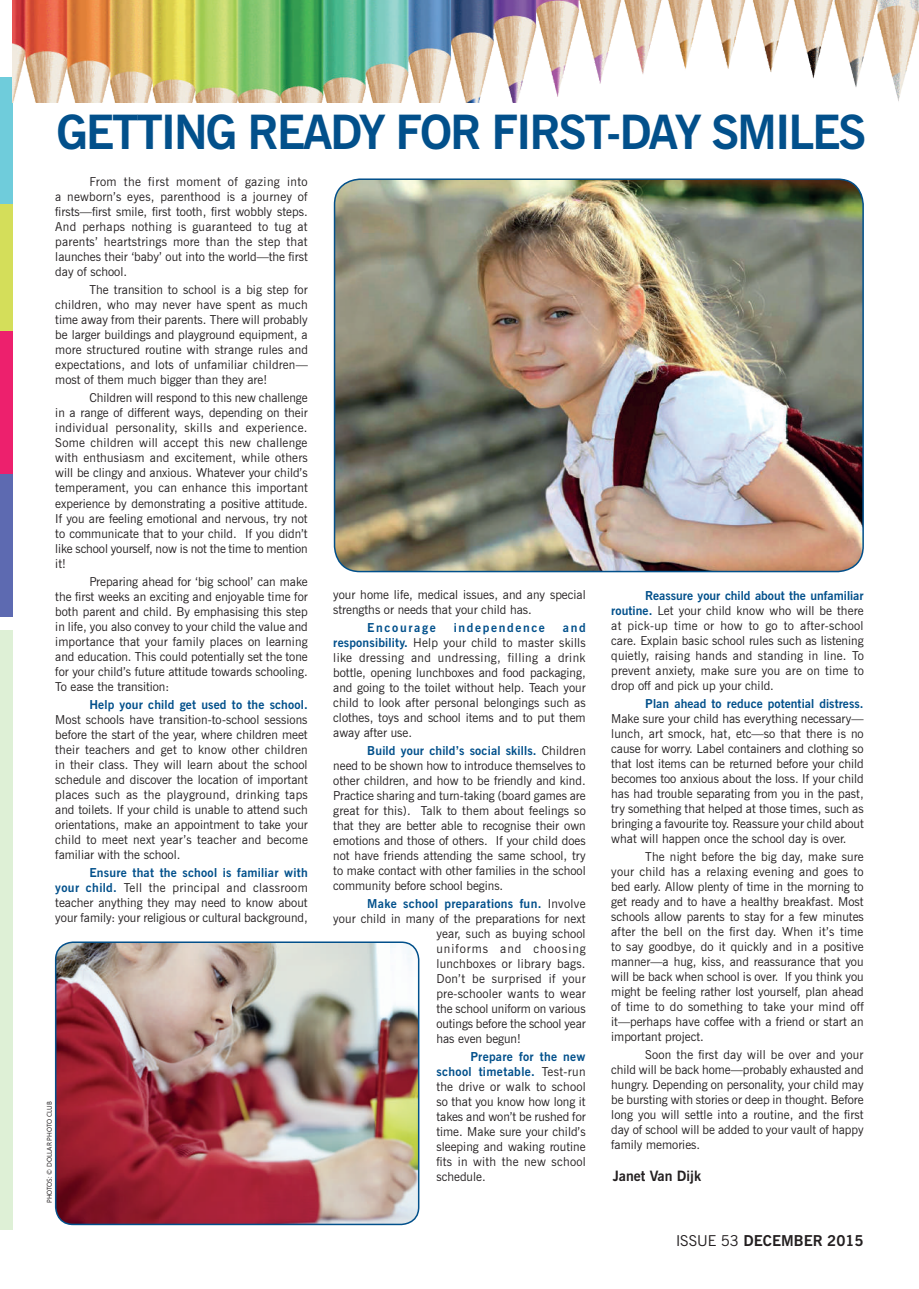
<style>
.page{position:relative;width:919px;height:1289px;background:#fff}
.page>*{position:absolute;margin:0;border:0;box-sizing:border-box;transform-origin:0 0}
.t1{font:700 47.25px "News Gothic BT";letter-spacing:-.045em;color:#02508b}
.t2{font:700 15px "News Gothic BT";color:#231f20}
.t3{font:700 14.25px "News Gothic BT";color:#231f20}
.t4{font:12.3px/15px "News Gothic BT";color:#231f20;text-align:justify}
.t5{font:700 12.3px "News Gothic BT";letter-spacing:.015em;color:#02508b}
.t6{font:12.3px "News Gothic BT";letter-spacing:.02em;color:#231f20}
.t7{font:12.3px "News Gothic BT";letter-spacing:.03em;color:#231f20}
.t8{font:12.3px "News Gothic BT";letter-spacing:.08em;color:#231f20}
.t9{font:700 12.3px "News Gothic BT";letter-spacing:.135em;color:#02508b}
.t10{font:6.75px "Segoe UI";color:#231f20}
.s1{font-weight:700;color:#02508b}
.s2{font-weight:400;color:#231f20}
.s3{font-weight:400}
</style>
<div class="page">
<div style="left:0;top:629px;width:13px;height:600px;background:#def0d6"></div>
<img style="left:56px;top:944px;width:362px;height:280px">
<div style="left:55px;top:941px;width:364px;height:284px;border:2px solid #02508b;border-radius:17px"></div>
<img style="left:334px;top:179px;width:529px;height:392px">
<div style="left:334px;top:178px;width:529px;height:394px;border:2px solid #02508b;border-radius:25px"></div>
<div style="left:0;top:474px;width:13px;height:143px;background:#5d6ab1"></div>
<div style="left:0;top:77px;width:13px;height:142px;background:#6fccdb"></div>
<div style="left:0;top:204px;width:13px;height:143px;background:#d4de5a"></div>
<div style="left:0;top:331px;width:13px;height:143px;background:#ed206d"></div>
<img style="left:13px;top:0;width:905px;height:102px">
<h1 class="t1" style="left:56px;top:103px;width:811px">Getting Ready for First-Day Sm iles</h1>
<p class="t4" style="left:55px;top:174px;width:254px;text-indent:34px">From the first moment of gazing into a newborn’s eyes, parenthood is a journey of firsts—first smile, first tooth, first wobbly steps.<br>And perhaps nothing is guaranteed to tug at parents’ heartstrings more than the step that launches their ‘baby’ out into the world—the first day of school.</p>
<p class="t4" style="left:55px;top:282px;width:254px;text-indent:34px">The transition to school is a big step for children, who may never have spent as much time away from their parents. There will probably be larger buildings and playground equipment, a more structured routine with strange rules and expectations, and lots of unfamiliar children— most of them much bigger than they are!</p>
<p class="t4" style="left:55px;top:390px;width:254px;text-indent:34px">Children will respond to this new challenge in a range of different ways, depending on their individual personality, skills and experience.<br>Some children will accept this new challenge with enthusiasm and excitement, while others will be clingy and anxious. Whatever your child’s temperament, you can enhance this important experience by demonstrating a positive attitude.<br>If you are feeling emotional and nervous, try not to communicate that to your child. If you didn’t like school yourself, now is not the time to mention it!</p>
<p class="t4" style="left:55px;top:573px;width:254px;text-indent:34px">Preparing ahead for ‘big school’ can make the first weeks an exciting and enjoyable time for both parent and child. By emphasising this step in life, you also convey to your child the value and importance that your family places on learning and education. This could potentially set the tone for your child’s future attitude towards schooling.<br>To ease the transition:</p>
<p class="t5" style="left:89px;top:696px;width:220px">Help your child get used to the school.</p>
<p class="t4" style="left:55px;top:711px;width:254px">Most schools have transition-to-school sessions before the start of the year, where children meet their teachers and get to know other children in their class. They will learn about the school schedule and discover the location of important places such as the playground, drinking taps and toilets. If your child is unable to attend such orientations, make an appointment to take your child to meet next year’s teacher and become familiar with the school.</p>
<p class="t4" style="left:55px;top:864px;width:254px;text-indent:34px"><span class="s1">Ensure that the school is familiar with your child.</span> Tell the principal and classroom teacher anything they may need to know about your family: your religious or cultural background,</p>
<p class="t10" style="left:45px;top:1202px;width:103px;rotate:-90deg">PHOTOS: © DOLLAR PHOTO CLUB</p>
<p class="t4" style="left:333px;top:587px;width:254px">your home life, medical issues, and any special strengths or needs that your child has.</p>
<p class="t5" style="left:367px;top:620px;width:70px">Encourage</p>
<p class="t9" style="left:453px;top:620px;width:93px">independence</p>
<p class="t4" style="left:333px;top:620px;width:254px;text-indent:229px"><span class="s1">and responsibility.</span> Help your child to master skills like dressing and undressing, filling a drink bottle, opening lunchboxes and food packaging, and going to the toilet without help. Teach your child to look after personal belongings such as clothes, toys and school items and to put them away after use.</p>
<p class="t4" style="left:333px;top:743px;width:254px;text-indent:34px"><span class="s1">Build your child’s social skills.</span> Children need to be shown how to introduce themselves to other children, and how to be friendly and kind.<br>Practice sharing and turn-taking (board games are great for this). Talk to them about feelings so that they are better able to recognise their own emotions and those of others. If your child does not have friends attending the same school, try to make contact with other families in the school community before school begins.</p>
<p class="t5" style="left:367px;top:896px;width:220px">Make school preparations fun. <span class="s2">Involve</span></p>
<p class="t4" style="left:333px;top:911px;width:254px">your child in many of the preparations for next</p>
<p class="t4" style="left:436px;top:926px;width:151px">year, such as buying school</p>
<p class="t8" style="left:436px;top:941px;width:151px">uniforms and choosing</p>
<p class="t6" style="left:436px;top:956px;width:151px">lunchboxes or library bags.</p>
<p class="t7" style="left:436px;top:971px;width:151px">Don’t be surprised if your</p>
<p class="t6" style="left:436px;top:986px;width:151px">pre-schooler wants to wear</p>
<p class="t4" style="left:436px;top:1001px;width:151px">the school uniform on various</p>
<p class="t4" style="left:436px;top:1016px;width:151px">outings before the school year</p>
<p class="t4" style="left:436px;top:1031px;width:86px">has even begun!</p>
<p class="t4" style="left:436px;top:1049px;width:151px;text-indent:34px"><span class="s1">Prepare for the new school timetable.</span> Test-run the drive or walk to school so that you know how long it takes and won’t be rushed for time. Make sure your child’s sleeping and waking routine fits in with the new school schedule.</p>
<p class="t4" style="left:611px;top:587px;width:254px;text-indent:34px"><span class="s1">Reassure your child about the unfamiliar routine.</span> Let your child know who will be there at pick-up time or how to go to after-school care. Explain basic school rules such as listening quietly, raising hands and standing in line. To prevent anxiety, make sure you are on time to drop off and pick up your child.</p>
<p class="t5" style="left:645px;top:695px;width:220px">Plan ahead to reduce potential distress.</p>
<p class="t4" style="left:611px;top:710px;width:254px">Make sure your child has everything necessary— lunch, art smock, hat, etc—so that there is no cause for worry. Label containers and clothing so that lost items can be returned before your child becomes too anxious about the loss. If your child has had trouble separating from you in the past, try something that helped at those times, such as bringing a favourite toy. Reassure your child about what will happen once the school day is over.</p>
<p class="t4" style="left:611px;top:848px;width:254px;text-indent:34px">The night before the big day, make sure your child has a relaxing evening and goes to bed early. Allow plenty of time in the morning to get ready and to have a healthy breakfast. Most schools allow parents to stay for a few minutes after the bell on the first day. When it’s time to say goodbye, do it quickly and in a positive manner—a hug, kiss, and reassurance that you will be back when school is over. If you think you might be feeling rather lost yourself, plan ahead of time to do something to take your mind off it—perhaps have coffee with a friend or start an important project.</p>
<p class="t4" style="left:611px;top:1046px;width:254px;text-indent:34px">Soon the first day will be over and your child will be back home—probably exhausted and hungry. Depending on personality, your child may be bursting with stories or deep in thought. Before long you will settle into a routine, and the first day of school will be added to your vault of happy family memories.</p>
<p class="t3" style="left:612px;top:1167px;width:90px">Janet Van Dijk</p>
<p class="t2" style="left:676px;top:1231px;width:189px"><span class="s3">ISSUE 53</span> DECEMBER 2015</p>
</div>
